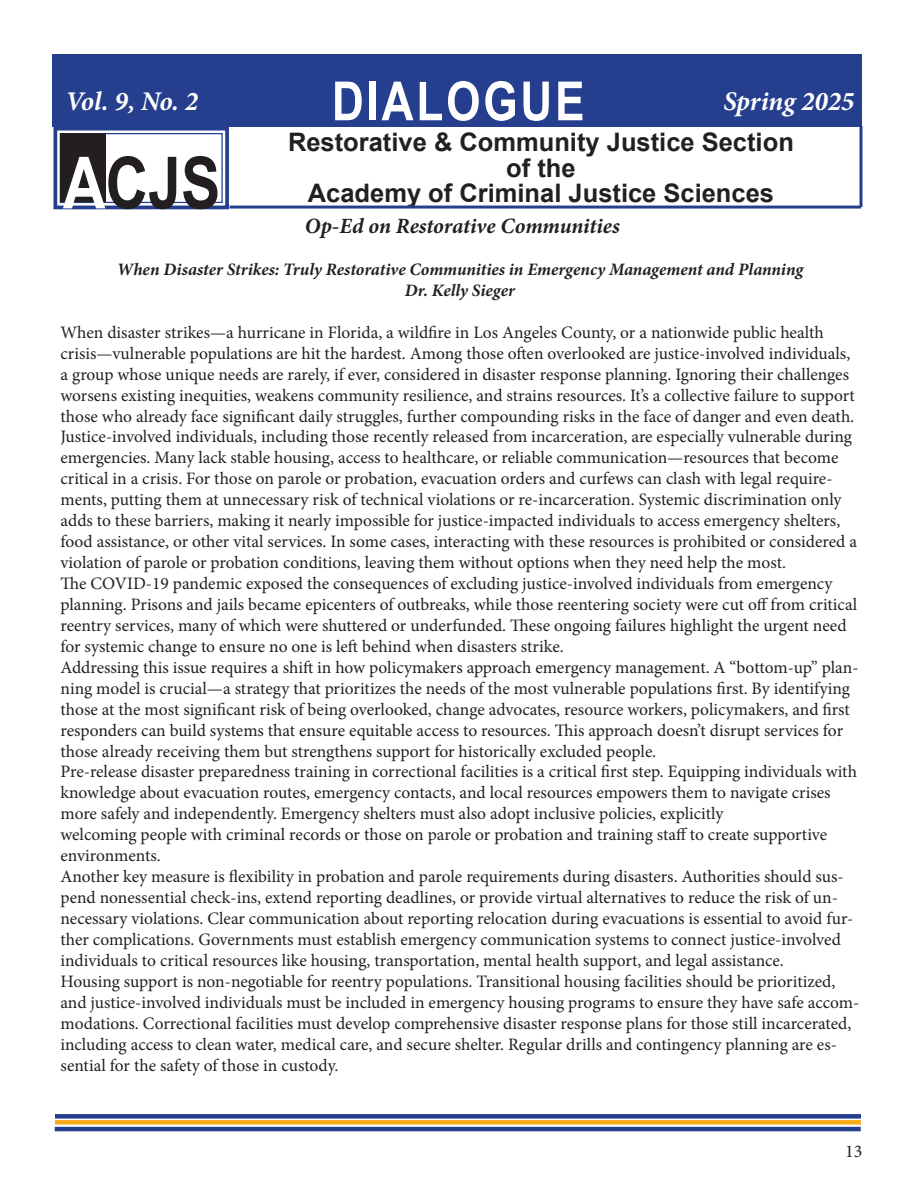
<style>
.page{position:relative;width:918px;height:1188px;background:#fff}
.page>*{position:absolute;margin:0;border:0;box-sizing:border-box;transform-origin:0 0}
.t1{font:700 72px "Arial Narrow";color:#231f20}
.t2{font:700 54px "Arial Narrow";letter-spacing:.05em;color:#fff}
.t3{font:italic 700 27px "Minion Pro";letter-spacing:-.005em;color:#fff}
.t4{font:700 25.5px/25.5px "Arial";color:#231f20;text-align:center}
.t5{font:italic 700 21.75px "Minion Pro";letter-spacing:-.005em;color:#231f20}
.t6{font:18px "Minion Pro";color:#231f20}
.t7{font:17.4px/21px "Minion Pro";color:#231f20}
.t8{font:italic 700 17.4px "Minion Pro";letter-spacing:-.005em;color:#231f20}
.s1{color:#fff}
</style>
<div class="page">
<div style="left:52px;top:54px;width:810px;height:73px;background:#253f8e"></div>
<svg style="left:53px;top:127px;width:178px;height:83px"></svg>
<div style="left:60px;top:133px;width:163px;height:70px;border:1px solid #253f8e"></div>
<div style="left:60px;top:133px;width:46px;height:69px;background:#231f20"></div>
<hr style="left:230px;top:206px;width:631px;height:3px;background:#253f8e">
<hr style="left:860px;top:126px;width:2px;height:81px;background:#253f8e">
<hr style="left:55px;top:1127px;width:806px;height:4px;background:#253f8e">
<div style="left:55px;top:1120px;width:806px;height:5px;background:#faab1a"></div>
<div style="left:55px;top:1114px;width:806px;height:5px;background:#253f8e"></div>
<h3 class="t3" style="left:65px;top:82px;width:134px">Vol. 9, No. 2</h3>
<h2 class="t2" style="left:332px;top:70px;width:254px">DIALOGUE</h2>
<h3 class="t4" style="left:288px;top:130px;width:507px">Restorative &amp; Community Justice Section of the</h3>
<h3 class="t3" style="left:723px;top:82px;width:133px">Spring 2025</h3>
<h1 class="t1" style="left:63px;top:141px;width:159px"><span class="s1">A</span>CJS</h1>
<h3 class="t4" style="left:308px;top:181px;width:468px">Academy of Criminal Justice Sciences</h3>
<p class="t5" style="left:305px;top:211px;width:317px">Op-Ed on Restorative Communities</p>
<p class="t8" style="left:117px;top:257px;width:688px">When Disaster Strikes: Truly Restorative Communities in Emergency Management and Planning</p>
<p class="t8" style="left:405px;top:278px;width:111px">Dr. Kelly Sieger</p>
<p class="t7" style="left:60px;top:322px;width:796px">When disaster strikes—a hurricane in Florida, a wildfire in Los Angeles County, or a nationwide public health crisis—vulnerable populations are hit the hardest. Among those often overlooked are justice-involved individuals, a group whose unique needs are rarely, if ever, considered in disaster response planning. Ignoring their challenges worsens existing inequities, weakens community resilience, and strains resources. It’s a collective failure to support those who already face significant daily struggles, further compounding risks in the face of danger and even death.</p>
<p class="t7" style="left:60px;top:427px;width:798px">Justice-involved individuals, including those recently released from incarceration, are especially vulnerable during emergencies. Many lack stable housing, access to healthcare, or reliable communication—resources that become critical in a crisis. For those on parole or probation, evacuation orders and curfews can clash with legal require&shy;ments, putting them at unnecessary risk of technical violations or re-incarceration. Systemic discrimination only adds to these barriers, making it nearly impossible for justice-impacted individuals to access emergency shelters, food assistance, or other vital services. In some cases, interacting with these resources is prohibited or considered a violation of parole or probation conditions, leaving them without options when they need help the most.</p>
<p class="t7" style="left:60px;top:573px;width:798px">The COVID-19 pandemic exposed the consequences of excluding justice-involved individuals from emergency planning. Prisons and jails became epicenters of outbreaks, while those reentering society were cut off from critical reentry services, many of which were shuttered or underfunded. These ongoing failures highlight the urgent need for systemic change to ensure no one is left behind when disasters strike.</p>
<p class="t7" style="left:60px;top:657px;width:800px">Addressing this issue requires a shift in how policymakers approach emergency management. A “bottom-up” plan&shy;ning model is crucial—a strategy that prioritizes the needs of the most vulnerable populations first. By identifying those at the most significant risk of being overlooked, change advocates, resource workers, policymakers, and first responders can build systems that ensure equitable access to resources. This approach doesn’t disrupt services for those already receiving them but strengthens support for historically excluded people.</p>
<p class="t7" style="left:60px;top:762px;width:798px">Pre-release disaster preparedness training in correctional facilities is a critical first step. Equipping individuals with knowledge about evacuation routes, emergency contacts, and local resources empowers them to navigate crises more safely and independently. Emergency shelters must also adopt inclusive policies, explicitly</p>
<p class="t7" style="left:60px;top:824px;width:768px">welcoming people with criminal records or those on parole or probation and training staff to create supportive environments.</p>
<p class="t7" style="left:60px;top:866px;width:794px">Another key measure is flexibility in probation and parole requirements during disasters. Authorities should sus&shy;pend nonessential check-ins, extend reporting deadlines, or provide virtual alternatives to reduce the risk of un&shy;necessary violations. Clear communication about reporting relocation during evacuations is essential to avoid fur&shy;ther complications. Governments must establish emergency communication systems to connect justice-involved individuals to critical resources like housing, transportation, mental health support, and legal assistance.</p>
<p class="t7" style="left:60px;top:971px;width:800px">Housing support is non-negotiable for reentry populations. Transitional housing facilities should be prioritized, and justice-involved individuals must be included in emergency housing programs to ensure they have safe accom&shy;modations. Correctional facilities must develop comprehensive disaster response plans for those still incarcerated, including access to clean water, medical care, and secure shelter. Regular drills and contingency planning are es&shy;sential for the safety of those in custody.</p>
<p class="t6" style="left:845px;top:1140px;width:19px">13</p>
</div>
